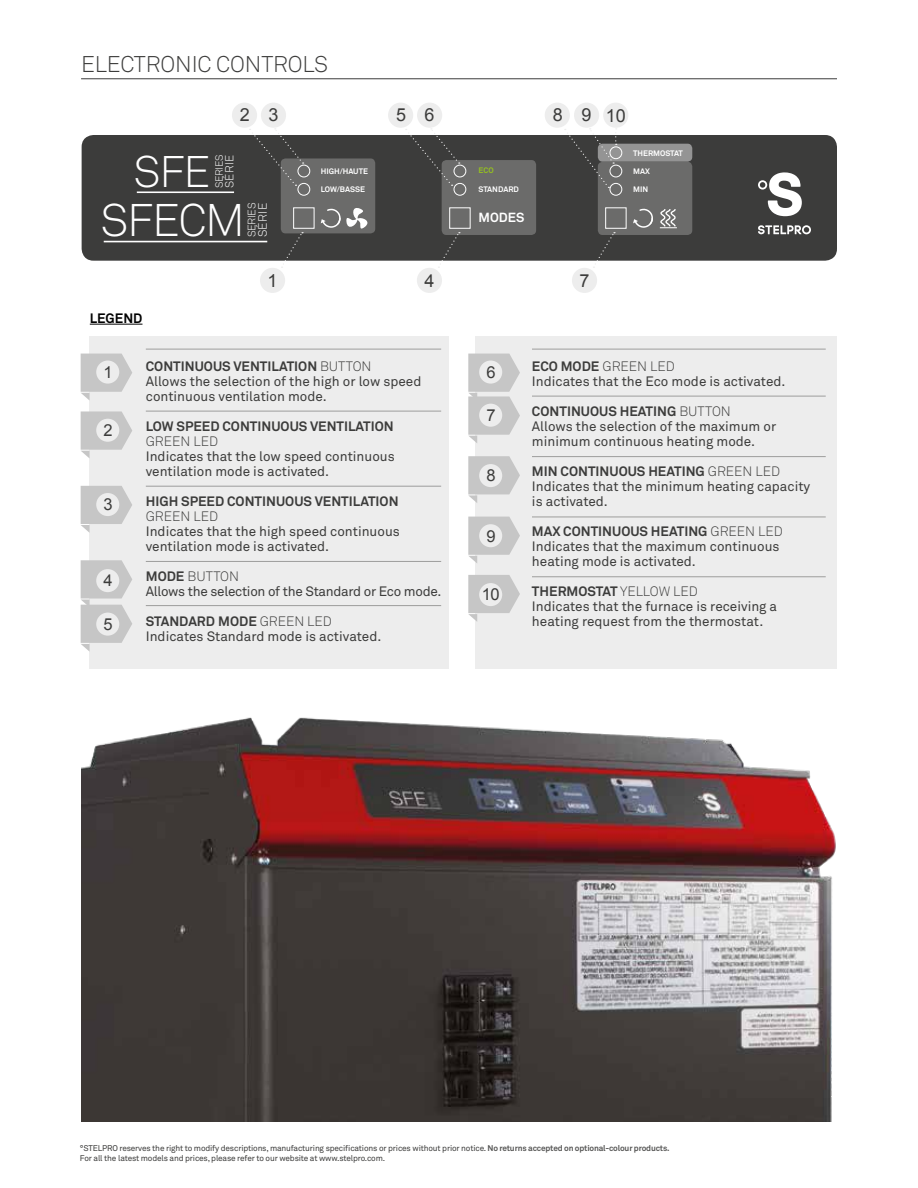
<style>
.page{position:relative;width:918px;height:1188px;background:#fff}
.page>*{position:absolute;margin:0;border:0;box-sizing:border-box;transform-origin:0 0}
.t1{font:300 45.15px "Akkurat";letter-spacing:-.03em;color:#fff}
.t2{font:300 43.8px "Akkurat";color:#fff}
.t3{font:300 22.5px "Akkurat";letter-spacing:-.005em;color:#3c3c3b}
.t4{font:18px "Arial";color:#3c3c3b}
.t5{font:16.5px "Arial";color:#3c3c3b}
.t6{font:13.5px/15px "Akkurat";color:#3c3c3b}
.t7{font:700 13.5px "Akkurat";color:#3c3c3b}
.t8{font:13.5px/15px "Akkurat";letter-spacing:-.02em;color:#3c3c3b}
.t9{font:300 13.5px "Akkurat";color:#3c3c3b}
.t10{font:700 13.5px "Akkurat";color:#000}
.t11{font:700 13.05px "Akkurat";color:#fff}
.t12{font:300 11.85px "Akkurat";letter-spacing:.03em;color:#fff}
.t13{font:300 11.55px "Akkurat";letter-spacing:.03em;color:#fff}
.t14{font:300 10.8px "Akkurat";letter-spacing:-.035em;color:#fff}
.t15{font:300 10.35px "Akkurat";letter-spacing:-.035em;color:#fff}
.t16{font:8.25px/9.9px "Akkurat";letter-spacing:-.02em;color:#3c3c3b}
.t17{font:700 7.8px "Akkurat";color:#fff}
.t18{font:700 7.8px "Akkurat";color:#95c11f}
.s1{font-weight:700}
.s2{font-weight:300}
.s3{font-weight:700;color:#575756}
</style>
<div class="page">
<div style="left:82px;top:135px;width:755px;height:126px;background:#3c3c3b"></div>
<div style="left:281px;top:158px;width:94px;height:75px;background:#6b6b6a;border-radius:5px"></div>
<div style="left:442px;top:160px;width:94px;height:75px;background:#6b6b6a;border-radius:5px"></div>
<div style="left:598px;top:162px;width:94px;height:73px;background:#6b6b6a;border-radius:5px"></div>
<div style="left:598px;top:144px;width:94px;height:18px;background:#949494;border-radius:5px"></div>
<svg style="left:660px;top:209px;width:17px;height:19px"></svg>
<svg style="left:321px;top:208px;width:47px;height:21px"></svg>
<svg style="left:633px;top:209px;width:20px;height:19px"></svg>
<svg style="left:758px;top:225px;width:53px;height:9px"></svg>
<svg style="left:758px;top:172px;width:44px;height:44px"></svg>
<div style="left:298px;top:165px;width:12px;height:12px;border:1px solid #fff;border-radius:50%"></div>
<div style="left:454px;top:165px;width:12px;height:12px;border:1px solid #fff;border-radius:50%"></div>
<div style="left:610px;top:165px;width:12px;height:12px;border:1px solid #fff;border-radius:50%"></div>
<div style="left:610px;top:147px;width:12px;height:12px;border:1px solid #fff;border-radius:50%"></div>
<div style="left:298px;top:183px;width:12px;height:12px;border:1px solid #fff;border-radius:50%"></div>
<div style="left:454px;top:183px;width:12px;height:12px;border:1px solid #fff;border-radius:50%"></div>
<div style="left:610px;top:183px;width:12px;height:12px;border:1px solid #fff;border-radius:50%"></div>
<div style="left:260px;top:268px;width:25px;height:25px;background:#ededed;border-radius:50%"></div>
<div style="left:417px;top:268px;width:25px;height:25px;background:#ededed;border-radius:50%"></div>
<div style="left:572px;top:268px;width:25px;height:25px;background:#ededed;border-radius:50%"></div>
<svg style="left:249px;top:128px;width:55px;height:58px"></svg>
<svg style="left:405px;top:128px;width:55px;height:58px"></svg>
<svg style="left:282px;top:232px;width:21px;height:36px"></svg>
<svg style="left:438px;top:232px;width:22px;height:36px"></svg>
<svg style="left:593px;top:232px;width:22px;height:36px"></svg>
<div style="left:232px;top:103px;width:25px;height:25px;background:#ededed;border-radius:50%"></div>
<div style="left:388px;top:103px;width:25px;height:25px;background:#ededed;border-radius:50%"></div>
<div style="left:545px;top:103px;width:25px;height:25px;background:#ededed;border-radius:50%"></div>
<div style="left:261px;top:103px;width:25px;height:25px;background:#ededed;border-radius:50%"></div>
<div style="left:417px;top:103px;width:25px;height:25px;background:#ededed;border-radius:50%"></div>
<div style="left:574px;top:103px;width:25px;height:25px;background:#ededed;border-radius:50%"></div>
<div style="left:603px;top:103px;width:25px;height:25px;background:#ededed;border-radius:50%"></div>
<svg style="left:564px;top:128px;width:53px;height:60px"></svg>
<hr style="left:104px;top:241px;width:163px;height:1px;background:#fff">
<hr style="left:137px;top:191px;width:97px;height:2px;background:#fff">
<img style="left:82px;top:717px;width:754px;height:404px">
<div style="left:476px;top:336px;width:361px;height:333px;background:#ededed"></div>
<div style="left:90px;top:336px;width:359px;height:333px;background:#ededed"></div>
<hr style="left:146px;top:349px;width:295px;height:1px;background:#9d9d9c">
<hr style="left:532px;top:349px;width:294px;height:1px;background:#9d9d9c">
<hr style="left:146px;top:561px;width:295px;height:1px;background:#9d9d9c">
<hr style="left:532px;top:576px;width:294px;height:1px;background:#9d9d9c">
<hr style="left:146px;top:486px;width:295px;height:1px;background:#9d9d9c">
<hr style="left:532px;top:517px;width:294px;height:1px;background:#9d9d9c">
<hr style="left:146px;top:411px;width:295px;height:1px;background:#9d9d9c">
<hr style="left:532px;top:396px;width:294px;height:1px;background:#9d9d9c">
<hr style="left:532px;top:456px;width:294px;height:1px;background:#9d9d9c">
<hr style="left:146px;top:605px;width:295px;height:1px;background:#9d9d9c">
<hr style="left:90px;top:324px;width:52px;height:1px;background:#000">
<svg style="left:81px;top:354px;width:51px;height:47px"></svg>
<svg style="left:81px;top:411px;width:51px;height:47px"></svg>
<svg style="left:468px;top:354px;width:52px;height:89px"></svg>
<svg style="left:81px;top:486px;width:51px;height:47px"></svg>
<svg style="left:468px;top:456px;width:52px;height:47px"></svg>
<svg style="left:468px;top:517px;width:52px;height:47px"></svg>
<svg style="left:81px;top:560px;width:51px;height:92px"></svg>
<svg style="left:468px;top:575px;width:52px;height:47px"></svg>
<div style="left:96px;top:361px;width:23px;height:23px;background:#ededed;border-radius:50%"></div>
<div style="left:479px;top:361px;width:23px;height:23px;background:#ededed;border-radius:50%"></div>
<div style="left:479px;top:404px;width:23px;height:23px;background:#ededed;border-radius:50%"></div>
<div style="left:479px;top:464px;width:23px;height:23px;background:#ededed;border-radius:50%"></div>
<div style="left:479px;top:524px;width:23px;height:23px;background:#ededed;border-radius:50%"></div>
<div style="left:479px;top:583px;width:23px;height:23px;background:#ededed;border-radius:50%"></div>
<div style="left:96px;top:419px;width:23px;height:23px;background:#ededed;border-radius:50%"></div>
<div style="left:96px;top:493px;width:23px;height:23px;background:#ededed;border-radius:50%"></div>
<div style="left:96px;top:569px;width:23px;height:23px;background:#ededed;border-radius:50%"></div>
<div style="left:96px;top:613px;width:23px;height:23px;background:#ededed;border-radius:50%"></div>
<hr style="left:81px;top:78px;width:756px;height:1px;background:#3c3c3b">
<h3 class="t3" style="left:81px;top:50px;width:249px">ELECTRONIC CONTROLS</h3>
<h3 class="t4" style="left:240px;top:103px;width:40px">2 3</h3>
<h3 class="t4" style="left:396px;top:103px;width:40px">5 6</h3>
<h3 class="t4" style="left:553px;top:104px;width:75px">8 910</h3>
<h2 class="t2" style="left:134px;top:144px;width:78px">SFE</h2>
<p class="t15" style="left:213px;top:188px;width:35px;rotate:-90deg">SERIES</p>
<p class="t13" style="left:222px;top:188px;width:35px;rotate:-90deg">SÉRIE</p>
<h1 class="t1" style="left:100px;top:192px;width:146px">SFECM</h1>
<p class="t14" style="left:245px;top:237px;width:36px;rotate:-90deg">SERIES</p>
<p class="t12" style="left:255px;top:237px;width:36px;rotate:-90deg">SÉRIE</p>
<p class="t17" style="left:633px;top:148px;width:51px">THERMOSTAT</p>
<p class="t17" style="left:633px;top:167px;width:18px">MAX</p>
<p class="t18" style="left:479px;top:166px;width:17px">ECO</p>
<p class="t17" style="left:479px;top:184px;width:42px">STANDARD</p>
<p class="t17" style="left:321px;top:167px;width:49px">HIGH/HAUTE</p>
<p class="t17" style="left:321px;top:185px;width:46px">LOW/BASSE</p>
<p class="t17" style="left:633px;top:185px;width:17px">MIN</p>
<p class="t11" style="left:479px;top:209px;width:47px">MODES</p>
<p class="t10" style="left:90px;top:309px;width:54px">LEGEND</p>
<h3 class="t4" style="left:268px;top:269px;width:12px">1</h3>
<h3 class="t4" style="left:424px;top:269px;width:12px">4</h3>
<h3 class="t4" style="left:580px;top:269px;width:12px">7</h3>
<p class="t6" style="left:146px;top:359px;width:277px"><span class="s1">CONTINUOUS VENTILATION</span> <span class="s2">BUTTON<br></span>Allows the selection of the high or low speed continuous ventilation mode.</p>
<p class="t7" style="left:146px;top:418px;width:250px">LOW SPEED CONTINUOUS VENTILATION</p>
<p class="t9" style="left:146px;top:433px;width:74px">GREEN LED</p>
<p class="t6" style="left:146px;top:449px;width:250px">Indicates that the low speed continuous ventilation mode is activated.</p>
<p class="t7" style="left:146px;top:493px;width:254px">HIGH SPEED CONTINUOUS VENTILATION</p>
<p class="t9" style="left:146px;top:508px;width:74px">GREEN LED</p>
<p class="t6" style="left:146px;top:524px;width:256px">Indicates that the high speed continuous ventilation mode is activated.</p>
<p class="t8" style="left:146px;top:569px;width:297px"><span class="s1">MODE</span> <span class="s2">BUTTON<br></span>Allows the selection of the Standard or Eco mode.</p>
<p class="t6" style="left:146px;top:614px;width:237px"><span class="s1">STANDARD MODE</span> <span class="s2">GREEN LED<br></span>Indicates Standard mode is activated.</p>
<p class="t5" style="left:104px;top:361px;width:11px">1</p>
<p class="t5" style="left:487px;top:361px;width:11px">6</p>
<p class="t5" style="left:487px;top:404px;width:11px">7</p>
<p class="t5" style="left:104px;top:419px;width:11px">2</p>
<p class="t5" style="left:487px;top:465px;width:11px">8</p>
<p class="t5" style="left:104px;top:494px;width:11px">3</p>
<p class="t5" style="left:487px;top:525px;width:11px">9</p>
<p class="t5" style="left:104px;top:570px;width:11px">4</p>
<p class="t5" style="left:104px;top:613px;width:11px">5</p>
<p class="t5" style="left:482px;top:584px;width:20px">10</p>
<p class="t6" style="left:532px;top:359px;width:255px"><span class="s1">ECO MODE</span> <span class="s2">GREEN LED<br></span>Indicates that the Eco mode is activated.</p>
<p class="t6" style="left:532px;top:404px;width:246px"><span class="s1">CONTINUOUS HEATING</span> <span class="s2">BUTTON<br></span>Allows the selection of the maximum or minimum continuous heating mode.</p>
<p class="t6" style="left:532px;top:464px;width:280px"><span class="s1">MIN CONTINUOUS HEATING</span> <span class="s2">GREEN LED<br></span>Indicates that the minimum heating capacity is activated.</p>
<p class="t6" style="left:532px;top:524px;width:252px"><span class="s1">MAX CONTINUOUS HEATING</span> <span class="s2">GREEN LED<br></span>Indicates that the maximum continuous heating mode is activated.</p>
<p class="t6" style="left:532px;top:584px;width:247px"><span class="s1">THERMOSTAT</span> <span class="s2">YELLOW LED<br></span>Indicates that the furnace is receiving a heating request from the thermostat.</p>
<p class="t16" style="left:80px;top:1143px;width:591px">°STELPRO reserves the right to modify descriptions, manufacturing specifications or prices without prior notice. <span class="s3">No returns accepted on optional-colour products.<br></span>For all the latest models and prices, please refer to our website at www.stelpro.com.</p>
</div>
